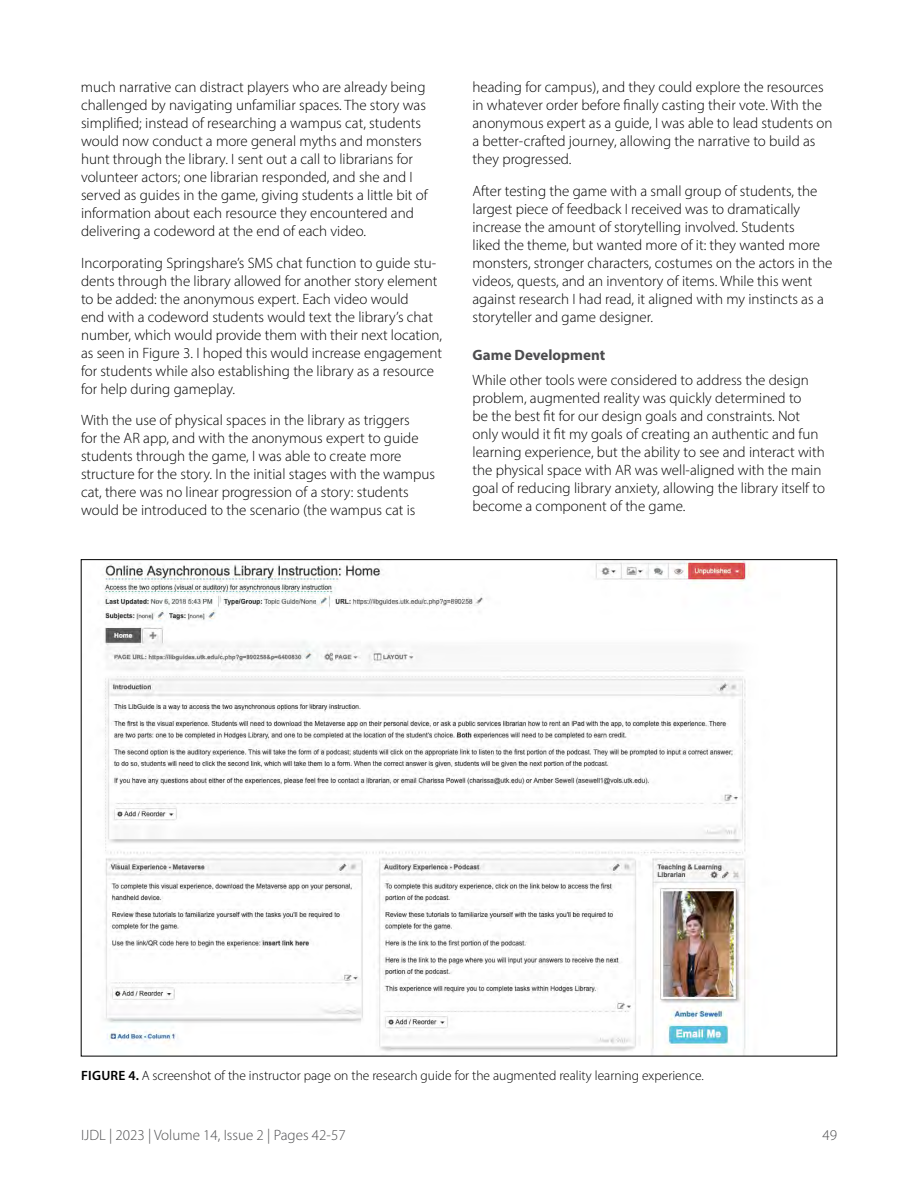
<style>
.page{position:relative;width:918px;height:1188px;background:#fff}
.page>*{position:absolute;margin:0;border:0;box-sizing:border-box;transform-origin:0 0}
.t1{font:300 15px/18px "Myriad Pro";color:#000}
.t2{font:300 15px "Myriad Pro";color:#4d4d4f}
.t3{font:700 15px "Myriad Pro";color:#4d4d4f}
.t4{font:300 13.5px "Myriad Pro";color:#000}
.s1{font-weight:600}
</style>
<div class="page">
<img style="left:104px;top:561px;width:647px;height:493px">
<p class="t1" style="left:81px;top:78px;width:348px">much narrative can distract players who are already being challenged by navigating unfamiliar spaces. The story was simplified; instead of researching a wampus cat, students would now conduct a more general myths and monsters hunt through the library. I sent out a call to librarians for volunteer actors; one librarian responded, and she and I served as guides in the game, giving students a little bit of information about each resource they encountered and delivering a codeword at the end of each video.</p>
<p class="t1" style="left:81px;top:254px;width:363px">Incorporating Springshare’s SMS chat function to guide stu&shy;dents through the library allowed for another story element to be added: the anonymous expert. Each video would<br>end with a codeword students would text the library’s chat number, which would provide them with their next location, as seen in Figure 3. I hoped this would increase engagement for students while also establishing the library as a resource for help during gameplay.</p>
<p class="t1" style="left:81px;top:411px;width:356px">With the use of physical spaces in the library as triggers<br>for the AR app, and with the anonymous expert to guide students through the game, I was able to create more structure for the story. In the initial stages with the wampus cat, there was no linear progression of a story: students would be introduced to the scenario (the wampus cat is</p>
<p class="t1" style="left:472px;top:78px;width:362px">heading for campus), and they could explore the resources in whatever order before finally casting their vote. With the anonymous expert as a guide, I was able to lead students on a better-crafted journey, allowing the narrative to build as they progressed.</p>
<p class="t1" style="left:472px;top:182px;width:362px">After testing the game with a small group of students, the largest piece of feedback I received was to dramatically increase the amount of storytelling involved. Students<br>liked the theme, but wanted more of it: they wanted more monsters, stronger characters, costumes on the actors in the videos, quests, and an inventory of items. While this went against research I had read, it aligned with my instincts as a storyteller and game designer.</p>
<p class="t3" style="left:472px;top:345px;width:134px">Game Development</p>
<p class="t1" style="left:472px;top:371px;width:354px">While other tools were considered to address the design problem, augmented reality was quickly determined to<br>be the best fit for our design goals and constraints. Not only would it fit my goals of creating an authentic and fun learning experience, but the ability to see and interact with the physical space with AR was well-aligned with the main goal of reducing library anxiety, allowing the library itself to become a component of the game.</p>
<p class="t4" style="left:81px;top:1067px;width:624px"><span class="s1">FIGURE 4.</span> A screenshot of the instructor page on the research guide for the augmented reality learning experience.</p>
<p class="t2" style="left:81px;top:1126px;width:266px">IJDL | 2023 | Volume 14, Issue 2 | Pages 42-57</p>
<p class="t2" style="left:822px;top:1126px;width:16px">49</p>
</div>
